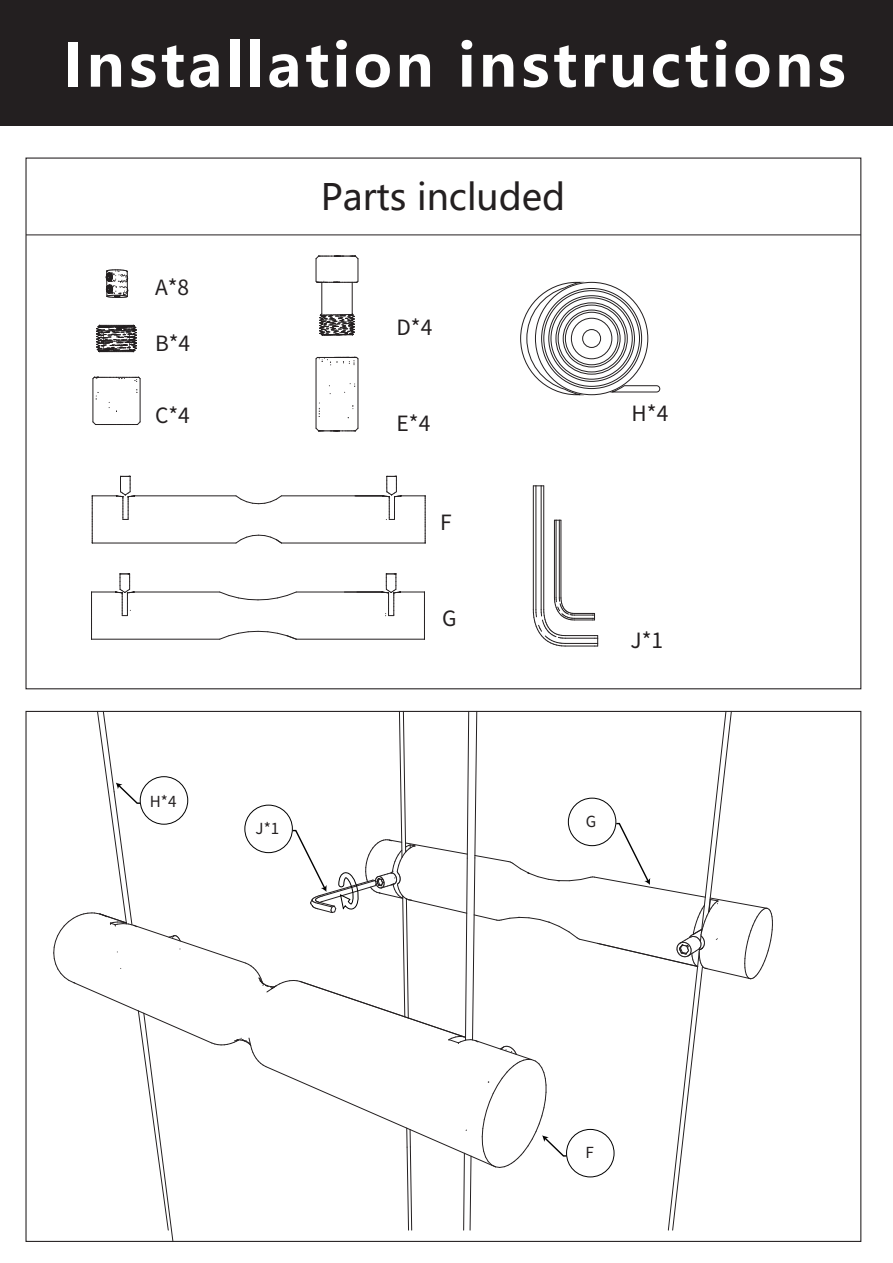
<style>
.page{position:relative;width:893px;height:1263px;background:#fff}
.page>*{position:absolute;margin:0;border:0;box-sizing:border-box;transform-origin:0 0}
.t1{font:700 58.8px "Microsoft Ya Hei";letter-spacing:.06em;color:#fff}
.t2{font:36px "Microsoft Ya Hei";color:#231f20}
.t3{font:21px "Source Han Sans SC";color:#231f20}
.t4{font:15.3px "Source Han Sans SC";color:#231f20}
</style>
<div class="page">
<hr style="left:26px;top:234px;width:835px;height:1px;background:#231f20">
<div style="left:0;top:0;width:893px;height:125px;background:#231f20"></div>
<div style="left:0;top:0;width:893px;height:126px;border:1px solid #231f20"></div>
<svg style="left:520px;top:282px;width:140px;height:113px"></svg>
<hr style="left:281px;top:543px;width:144px;height:1px;background:#231f20">
<hr style="left:92px;top:543px;width:144px;height:1px;background:#231f20">
<hr style="left:92px;top:639px;width:128px;height:1px;background:#231f20">
<hr style="left:296px;top:639px;width:128px;height:1px;background:#231f20">
<hr style="left:533px;top:486px;width:1px;height:124px;background:#231f20">
<hr style="left:536px;top:486px;width:1px;height:124px;background:#231f20">
<hr style="left:541px;top:486px;width:1px;height:124px;background:#231f20">
<hr style="left:543px;top:486px;width:1px;height:124px;background:#231f20">
<hr style="left:281px;top:496px;width:102px;height:1px;background:#231f20">
<hr style="left:135px;top:496px;width:101px;height:1px;background:#231f20">
<hr style="left:296px;top:592px;width:86px;height:1px;background:#231f20">
<hr style="left:134px;top:592px;width:86px;height:1px;background:#231f20">
<hr style="left:358px;top:359px;width:1px;height:69px;background:#231f20">
<hr style="left:316px;top:359px;width:1px;height:69px;background:#231f20">
<hr style="left:93px;top:379px;width:1px;height:43px;background:#231f20">
<hr style="left:140px;top:379px;width:1px;height:43px;background:#231f20">
<hr style="left:322px;top:282px;width:1px;height:32px;background:#231f20">
<hr style="left:352px;top:282px;width:1px;height:32px;background:#231f20">
<svg style="left:219px;top:592px;width:78px;height:8px"></svg>
<svg style="left:219px;top:631px;width:78px;height:8px"></svg>
<svg style="left:236px;top:535px;width:46px;height:8px"></svg>
<svg style="left:236px;top:495px;width:46px;height:9px"></svg>
<hr style="left:554px;top:520px;width:1px;height:77px;background:#231f20">
<hr style="left:556px;top:520px;width:1px;height:77px;background:#231f20">
<hr style="left:559px;top:520px;width:1px;height:77px;background:#231f20">
<hr style="left:561px;top:520px;width:1px;height:77px;background:#231f20">
<svg style="left:533px;top:597px;width:65px;height:50px"></svg>
<svg style="left:316px;top:256px;width:43px;height:27px"></svg>
<svg style="left:316px;top:428px;width:42px;height:4px"></svg>
<svg style="left:93px;top:422px;width:47px;height:3px"></svg>
<svg style="left:316px;top:357px;width:42px;height:9px"></svg>
<svg style="left:93px;top:377px;width:47px;height:5px"></svg>
<svg style="left:320px;top:313px;width:35px;height:23px"></svg>
<svg style="left:357px;top:574px;width:68px;height:66px"></svg>
<svg style="left:91px;top:574px;width:44px;height:66px"></svg>
<svg style="left:92px;top:476px;width:44px;height:68px"></svg>
<svg style="left:97px;top:325px;width:40px;height:27px"></svg>
<svg style="left:355px;top:476px;width:71px;height:68px"></svg>
<svg style="left:106px;top:270px;width:22px;height:28px"></svg>
<svg style="left:53px;top:711px;width:720px;height:531px"></svg>
<p class="t1" style="left:63px;top:24px;width:784px">Installation instructions</p>
<p class="t3" style="left:155px;top:276px;width:36px">A*8</p>
<p class="t3" style="left:155px;top:331px;width:37px">B*4</p>
<p class="t3" style="left:155px;top:404px;width:36px">C*4</p>
<p class="t4" style="left:150px;top:793px;width:28px">H*4</p>
<p class="t2" style="left:321px;top:173px;width:246px">Parts included</p>
<p class="t3" style="left:396px;top:315px;width:37px">D*4</p>
<p class="t3" style="left:396px;top:411px;width:35px">E*4</p>
<p class="t3" style="left:440px;top:510px;width:13px">F</p>
<p class="t3" style="left:442px;top:607px;width:16px">G</p>
<p class="t3" style="left:632px;top:401px;width:38px">H*4</p>
<p class="t3" style="left:630px;top:628px;width:34px">J*1</p>
<p class="t4" style="left:256px;top:820px;width:25px">J*1</p>
<p class="t4" style="left:586px;top:812px;width:12px">G</p>
<p class="t4" style="left:586px;top:1144px;width:10px">F</p>
</div>
